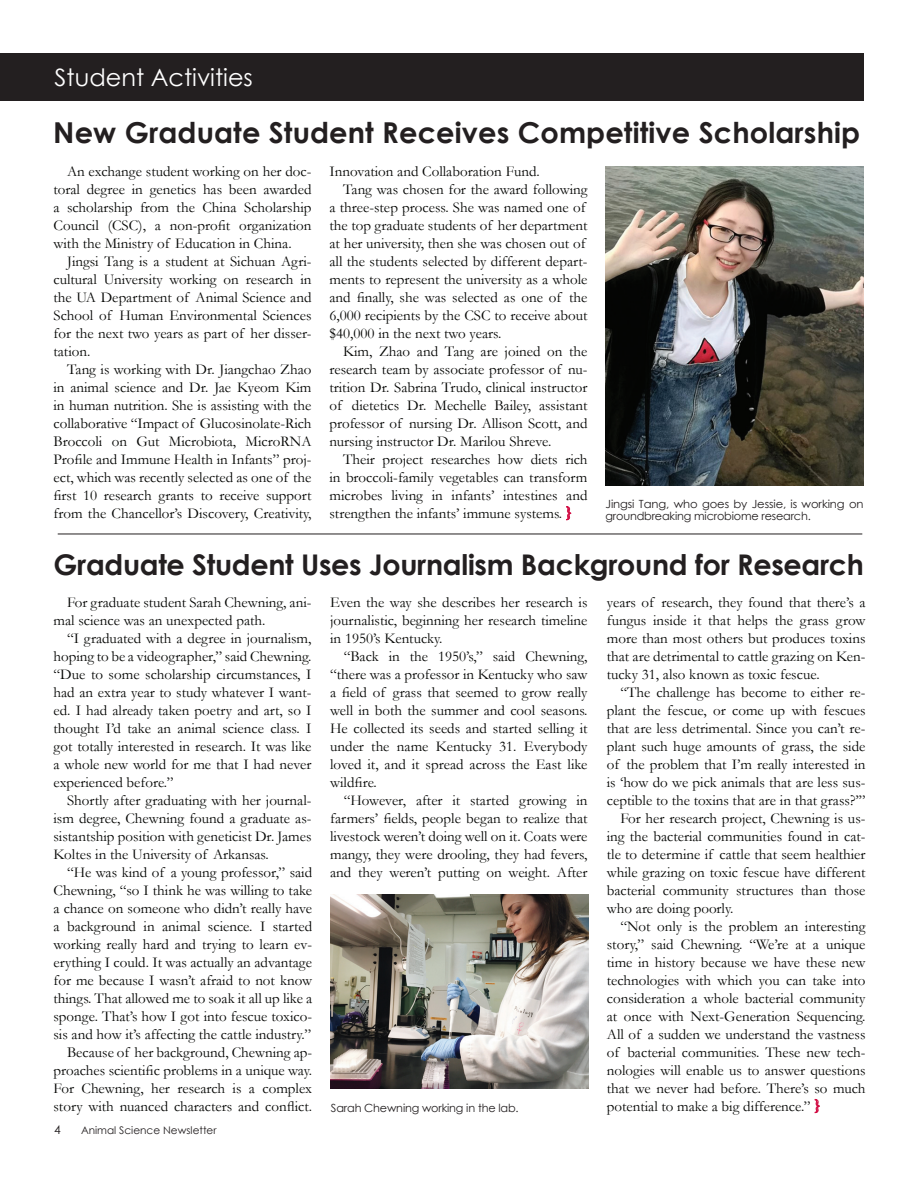
<style>
.page{position:relative;width:918px;height:1188px;background:#fff}
.page>*{position:absolute;margin:0;border:0;box-sizing:border-box;transform-origin:0 0}
.t1{font:700 28.8px "Century Gothic";letter-spacing:.005em;color:#231f20}
.t2{font:700 28.5px "Century Gothic";letter-spacing:-.01em;color:#231f20}
.t3{font:24px "Century Gothic";color:#fff}
.t4{font:15px/18px "Garamond";color:#040503;text-align:justify}
.t5{font:12px "Century Gothic";color:#231f20}
.t6{font:11.25px/12.8px "Century Gothic";letter-spacing:-.015em;color:#231f20}
.t7{font:10.5px "Century Gothic";color:#231f20}
.s1{font-weight:700;color:#d20d44}
</style>
<div class="page">
<div style="left:0;top:53px;width:864px;height:48px;background:#231f20"></div>
<svg style="left:566px;top:506px;width:6px;height:15px"></svg>
<hr style="left:58px;top:534px;width:804px;height:1px;background:#231f20">
<img style="left:606px;top:166px;width:258px;height:319px">
<svg style="left:814px;top:1099px;width:6px;height:14px"></svg>
<img style="left:330px;top:895px;width:258px;height:194px">
<h3 class="t3" style="left:55px;top:61px;width:200px">Student Activities</h3>
<h1 class="t1" style="left:53px;top:111px;width:808px">New Graduate Student Receives Competitive Scholarship</h1>
<p class="t4" style="left:54px;top:162px;width:260px;text-indent:14px">An exchange student working on her doc&shy;toral degree in genetics has been awarded a scholarship from the China Scholarship Council (CSC), a non-profit organization with the Ministry of Education in China.</p>
<p class="t4" style="left:54px;top:252px;width:260px;text-indent:14px">Jingsi Tang is a student at Sichuan Agri&shy;cultural University working on research in the UA Department of Animal Science and School of Human Environmental Sciences for the next two years as part of her disser&shy;tation.</p>
<p class="t4" style="left:54px;top:360px;width:260px;text-indent:14px">Tang is working with Dr. Jiangchao Zhao in animal science and Dr. Jae Kyeom Kim in human nutrition. She is assisting with the collaborative “Impact of Glucosinolate-Rich Broccoli on Gut Microbiota, MicroRNA Profile and Immune Health in Infants” proj&shy;ect, which was recently selected as one of the first 10 research grants to receive support from the Chancellor’s Discovery, Creativity,</p>
<p class="t4" style="left:330px;top:162px;width:212px">Innovation and Collaboration Fund.</p>
<p class="t4" style="left:343px;top:180px;width:246px">Tang was chosen for the award following</p>
<p class="t4" style="left:330px;top:198px;width:258px">a three-step process. She was named one of</p>
<p class="t4" style="left:330px;top:216px;width:260px">the top graduate students of her department</p>
<p class="t4" style="left:330px;top:234px;width:258px">at her university, then she was chosen out of</p>
<p class="t4" style="left:330px;top:252px;width:259px">all the students selected by different depart-</p>
<p class="t4" style="left:330px;top:270px;width:260px">ments to represent the university as a whole</p>
<p class="t4" style="left:330px;top:288px;width:260px">and finally, she was selected as one of the</p>
<p class="t4" style="left:330px;top:306px;width:259px">6,000 recipients by the CSC to receive about</p>
<p class="t4" style="left:330px;top:324px;width:173px">$40,000 in the next two years.</p>
<p class="t4" style="left:343px;top:342px;width:246px">Kim, Zhao and Tang are joined on the</p>
<p class="t4" style="left:330px;top:360px;width:260px">research team by associate professor of nu-</p>
<p class="t4" style="left:330px;top:378px;width:260px">trition Dr. Sabrina Trudo, clinical instructor</p>
<p class="t4" style="left:330px;top:396px;width:260px">of dietetics Dr. Mechelle Bailey, assistant</p>
<p class="t4" style="left:330px;top:414px;width:259px">professor of nursing Dr. Allison Scott, and</p>
<p class="t4" style="left:330px;top:432px;width:223px">nursing instructor Dr. Marilou Shreve.</p>
<p class="t4" style="left:343px;top:450px;width:246px">Their project researches how diets rich</p>
<p class="t4" style="left:330px;top:468px;width:259px">in broccoli-family vegetables can transform</p>
<p class="t4" style="left:330px;top:486px;width:259px">microbes living in infants’ intestines and</p>
<p class="t4" style="left:330px;top:504px;width:244px">strengthen the infants’ immune systems. <span class="s1">}</span></p>
<p class="t6" style="left:606px;top:497px;width:260px">Jingsi Tang, who goes by Jessie, is working on groundbreaking microbiome research.</p>
<h2 class="t2" style="left:54px;top:543px;width:812px">Graduate Student Uses Journalism Background for Research</h2>
<p class="t4" style="left:54px;top:593px;width:260px;text-indent:14px">For graduate student Sarah Chewning, ani&shy;mal science was an unexpected path.</p>
<p class="t4" style="left:54px;top:629px;width:260px;text-indent:14px">“I graduated with a degree in journalism, hoping to be a videographer,” said Chewning. “Due to some scholarship circumstances, I had an extra year to study whatever I want&shy;ed. I had already taken poetry and art, so I thought I’d take an animal science class. I got totally interested in research. It was like a whole new world for me that I had never experienced before.”</p>
<p class="t4" style="left:54px;top:791px;width:260px;text-indent:14px">Shortly after graduating with her journal&shy;ism degree, Chewning found a graduate as&shy;sistantship position with geneticist Dr. James Koltes in the University of Arkansas.</p>
<p class="t4" style="left:54px;top:863px;width:260px;text-align:right">“He was kind of a young professor,” said Chewning, “so I think he was willing to take a chance on someone who didn’t really have a background in animal science. I started working really hard and trying to learn ev&shy;erything I could. It was actually an advantage for me because I wasn’t afraid to not know things. That allowed me to soak it all up like a sponge. That’s how I got into fescue toxico&shy;sis and how it’s affecting the cattle industry.” Because of her background, Chewning ap&shy;proaches scientific problems in a unique way.<br>For Chewning, her research is a complex story with nuanced characters and conflict.</p>
<p class="t5" style="left:54px;top:1122px;width:8px">4</p>
<p class="t7" style="left:81px;top:1123px;width:137px">Animal Science Newsletter</p>
<p class="t4" style="left:330px;top:593px;width:259px">Even the way she describes her research is journalistic, beginning her research timeline in 1950’s Kentucky.</p>
<p class="t4" style="left:330px;top:647px;width:259px;text-indent:14px">“Back in the 1950’s,” said Chewning, “there was a professor in Kentucky who saw a field of grass that seemed to grow really well in both the summer and cool seasons.<br>He collected its seeds and started selling it under the name Kentucky 31. Everybody loved it, and it spread across the East like wildfire.</p>
<p class="t4" style="left:330px;top:791px;width:259px;text-indent:14px">“However, after it started growing in farmers’ fields, people began to realize that livestock weren’t doing well on it. Coats were mangy, they were drooling, they had fevers, and they weren’t putting on weight. After</p>
<p class="t6" style="left:331px;top:1101px;width:189px">Sarah Chewning working in the lab.</p>
<p class="t4" style="left:607px;top:593px;width:260px">years of research, they found that there’s a fungus inside it that helps the grass grow more than most others but produces toxins that are detrimental to cattle grazing on Ken&shy;tucky 31, also known as toxic fescue.</p>
<p class="t4" style="left:620px;top:683px;width:247px">“The challenge has become to either re-</p>
<p class="t4" style="left:607px;top:701px;width:260px">plant the fescue, or come up with fescues</p>
<p class="t4" style="left:607px;top:719px;width:260px">that are less detrimental. Since you can’t re-</p>
<p class="t4" style="left:607px;top:737px;width:260px">plant such huge amounts of grass, the side</p>
<p class="t4" style="left:607px;top:755px;width:260px">of the problem that I’m really interested in</p>
<p class="t4" style="left:607px;top:773px;width:260px">is ‘how do we pick animals that are less sus-</p>
<p class="t4" style="left:607px;top:791px;width:260px">ceptible to the toxins that are in that grass?’”</p>
<p class="t4" style="left:620px;top:809px;width:247px">For her research project, Chewning is us-</p>
<p class="t4" style="left:607px;top:827px;width:260px">ing the bacterial communities found in cat-</p>
<p class="t4" style="left:607px;top:845px;width:260px">tle to determine if cattle that seem healthier</p>
<p class="t4" style="left:607px;top:863px;width:260px">while grazing on toxic fescue have different</p>
<p class="t4" style="left:607px;top:881px;width:260px">bacterial community structures than those</p>
<p class="t4" style="left:607px;top:899px;width:128px">who are doing poorly.</p>
<p class="t4" style="left:620px;top:917px;width:247px">“Not only is the problem an interesting</p>
<p class="t4" style="left:607px;top:935px;width:260px">story,” said Chewning. “We’re at a unique</p>
<p class="t4" style="left:607px;top:953px;width:260px">time in history because we have these new</p>
<p class="t4" style="left:607px;top:971px;width:260px">technologies with which you can take into</p>
<p class="t4" style="left:607px;top:989px;width:260px">consideration a whole bacterial community</p>
<p class="t4" style="left:607px;top:1007px;width:260px">at once with Next-Generation Sequencing.</p>
<p class="t4" style="left:607px;top:1025px;width:260px">All of a sudden we understand the vastness</p>
<p class="t4" style="left:607px;top:1043px;width:260px">of bacterial communities. These new tech-</p>
<p class="t4" style="left:607px;top:1061px;width:260px">nologies will enable us to answer questions</p>
<p class="t4" style="left:607px;top:1079px;width:260px">that we never had before. There’s so much</p>
<p class="t4" style="left:607px;top:1097px;width:215px">potential to make a big difference.” <span class="s1">}</span></p>
</div>
